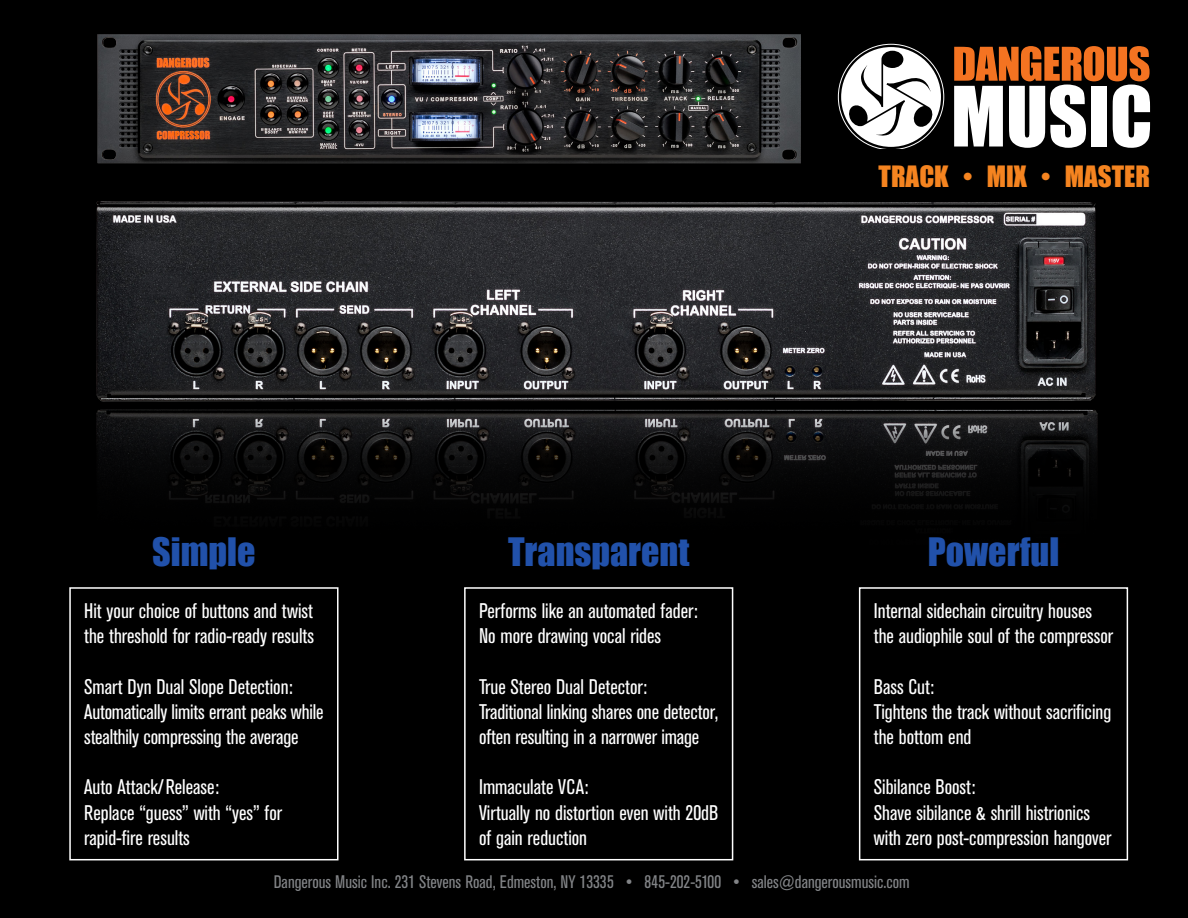
<style>
.page{position:relative;width:1188px;height:918px;background:#000}
.page>*{position:absolute;margin:0;border:0;box-sizing:border-box;transform-origin:0 0}
.t1{font:36px "Impact";color:#2151aa}
.t2{font:27px "Impact";color:#f58420}
.t3{font:condensed 21px/25.2px "Akzidenz Grotesk BE";color:#fff}
.t4{font:condensed 18px "Akzidenz Grotesk BE";color:#828487}
</style>
<div class="page">
<svg style="left:838px;top:44px;width:106px;height:104px"></svg>
<svg style="left:954px;top:46px;width:196px;height:102px"></svg>
<img style="left:96px;top:201px;width:1000px;height:201px">
<img style="left:96px;top:410px;width:1002px;height:198px">
<img style="left:97px;top:34px;width:704px;height:129px">
<div style="left:69px;top:587px;width:270px;height:273px;border:2px solid #fff"></div>
<div style="left:464px;top:587px;width:269px;height:273px;border:2px solid #fff"></div>
<div style="left:859px;top:587px;width:269px;height:273px;border:2px solid #fff"></div>
<p class="t2" style="left:879px;top:156px;width:273px">TRACK • MIX • MASTER</p>
<p class="t1" style="left:152px;top:524px;width:105px">Simple</p>
<p class="t1" style="left:508px;top:524px;width:183px">Transparent</p>
<p class="t1" style="left:928px;top:524px;width:133px">Powerful</p>
<p class="t3" style="left:84px;top:599px;width:231px">Hit your choice of buttons and twist the threshold for radio-ready results</p>
<p class="t3" style="left:84px;top:674px;width:210px">Smart Dyn Dual Slope Detection:</p>
<p class="t3" style="left:84px;top:699px;width:241px">Automatically limits errant peaks while stealthily compressing the average</p>
<p class="t3" style="left:84px;top:775px;width:136px">Auto Attack/Release:</p>
<p class="t3" style="left:84px;top:800px;width:199px">Replace “guess” with “yes” for rapid-fire results</p>
<p class="t3" style="left:479px;top:599px;width:220px">Performs like an automated fader:</p>
<p class="t3" style="left:479px;top:624px;width:183px">No more drawing vocal rides</p>
<p class="t3" style="left:479px;top:674px;width:169px">True Stereo Dual Detector:</p>
<p class="t3" style="left:479px;top:699px;width:241px">Traditional linking shares one detector, often resulting in a narrower image</p>
<p class="t3" style="left:479px;top:775px;width:111px">Immaculate VCA:</p>
<p class="t3" style="left:479px;top:800px;width:241px">Virtually no distortion even with 20dB of gain reduction</p>
<p class="t3" style="left:874px;top:599px;width:241px">Internal sidechain circuitry houses the audiophile soul of the compressor</p>
<p class="t3" style="left:874px;top:674px;width:62px">Bass Cut:</p>
<p class="t3" style="left:874px;top:699px;width:239px">Tightens the track without sacrificing the bottom end</p>
<p class="t3" style="left:874px;top:775px;width:103px">Sibilance Boost:</p>
<p class="t3" style="left:874px;top:800px;width:239px">Shave sibilance &amp; shrill histrionics with zero post-compression hangover</p>
<p class="t4" style="left:274px;top:872px;width:637px">Dangerous Music Inc. 231 Stevens Road, Edmeston, NY 13335 • 845-202-5100 • sales@dangerousmusic.com</p>
</div>
